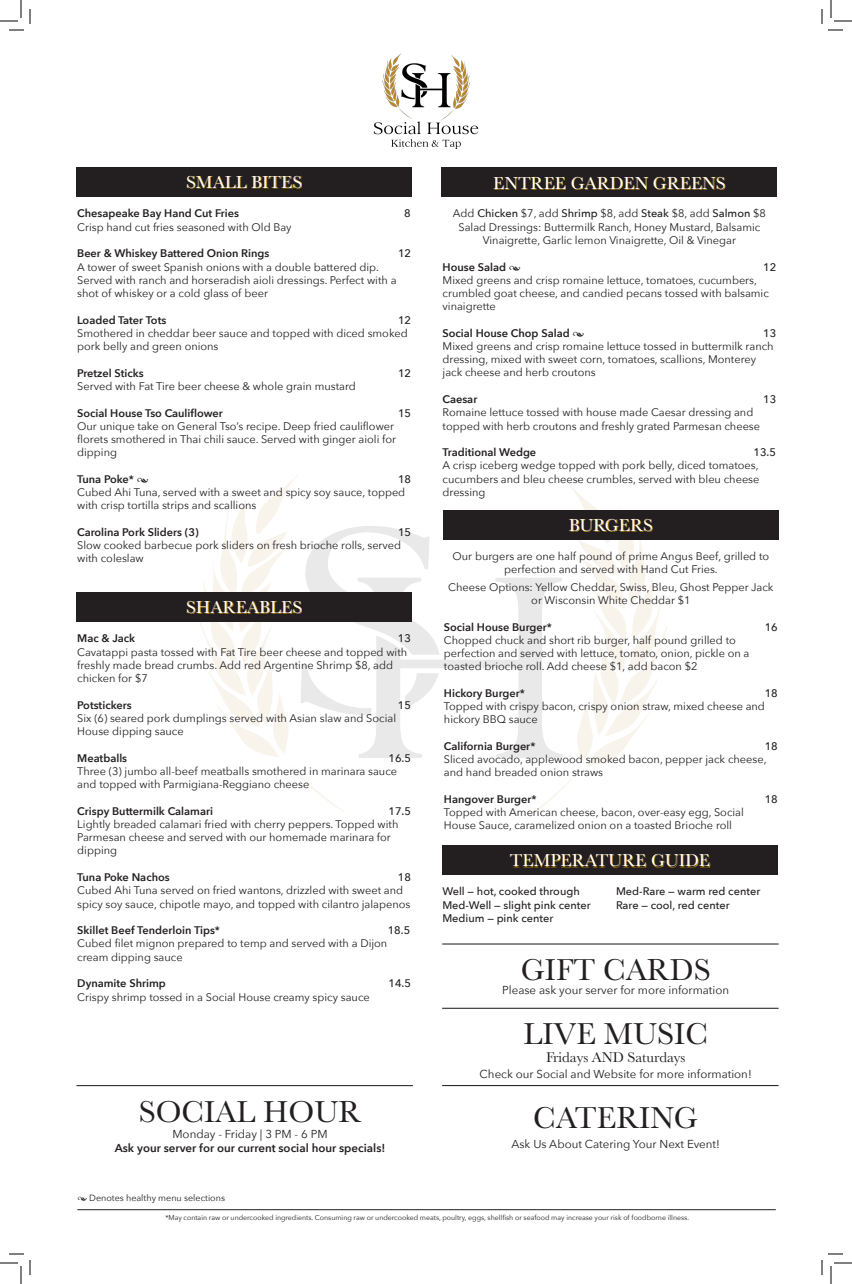
<style>
.page{position:relative;width:852px;height:1284px;background:#fff}
.page>*{position:absolute;margin:0;border:0;box-sizing:border-box;transform-origin:0 0}
.t1{font:31.4px "Baskerville";color:#231f20}
.t2{font:18px "Baskerville";color:#fff}
.t3{font:14.7px "Baskerville";color:#231f20}
.t4{font:11.5px "Avenir Next";color:#231f20}
.t5{font:600 11.5px "Avenir Next";color:#231f20}
.t6{font:11px/13.2px "Avenir Next";color:#231f20}
.t7{font:600 11px "Avenir Next";color:#231f20}
.t8{font:500 11px "Avenir Next";color:#231f20}
.t9{font:9px "Avenir Next";color:#231f20}
.t10{font:7px "Avenir Next";color:#231f20}
.s1{font-weight:500}
.s2{font-family:"Minion Pro";font-weight:400}
.s3{font-family:"Minion Pro";font-weight:700}
.s4{font-weight:400}
</style>
<div class="page">
<img style="left:199px;top:475px;width:515px;height:337px">
<div style="left:76px;top:167px;width:336px;height:29px;background:#231f20"></div>
<div style="left:76px;top:592px;width:336px;height:30px;background:#231f20"></div>
<svg style="left:188px;top:176px;width:114px;height:12px"></svg>
<svg style="left:188px;top:601px;width:114px;height:13px"></svg>
<img style="left:373px;top:54px;width:106px;height:94px">
<div style="left:443px;top:510px;width:336px;height:29px;background:#231f20"></div>
<svg style="left:570px;top:519px;width:83px;height:13px"></svg>
<div style="left:441px;top:167px;width:335px;height:29px;background:#231f20"></div>
<svg style="left:494px;top:177px;width:232px;height:13px"></svg>
<hr style="left:77px;top:1209px;width:699px;height:1px;background:#231f20">
<div style="left:442px;top:846px;width:336px;height:29px;background:#231f20"></div>
<svg style="left:511px;top:855px;width:199px;height:12px"></svg>
<hr style="left:442px;top:1008px;width:337px;height:1px;background:#231f20">
<hr style="left:442px;top:943px;width:337px;height:2px;background:#231f20">
<hr style="left:76px;top:1085px;width:337px;height:1px;background:#231f20">
<hr style="left:442px;top:1085px;width:337px;height:1px;background:#231f20">
<svg style="left:0;top:0;width:31px;height:31px"></svg>
<svg style="left:0;top:1253px;width:31px;height:31px"></svg>
<svg style="left:821px;top:0;width:31px;height:31px"></svg>
<svg style="left:821px;top:1253px;width:31px;height:31px"></svg>
<p class="t2" style="left:186px;top:170px;width:117px">SMALL BITES</p>
<p class="t7" style="left:77px;top:204px;width:163px">Chesapeake Bay Hand Cut Fries</p>
<p class="t8" style="left:404px;top:204px;width:8px">8</p>
<p class="t6" style="left:77px;top:220px;width:216px">Crisp hand cut fries seasoned with Old Bay</p>
<p class="t7" style="left:77px;top:244px;width:194px">Beer &amp; Whiskey Battered Onion Rings</p>
<p class="t8" style="left:398px;top:244px;width:15px">12</p>
<p class="t6" style="left:77px;top:260px;width:321px">A tower of sweet Spanish onions with a double battered dip.<br>Served with ranch and horseradish aioli dressings. Perfect with a shot of whiskey or a cold glass of beer</p>
<p class="t7" style="left:77px;top:310px;width:91px">Loaded Tater Tots</p>
<p class="t6" style="left:77px;top:313px;width:335px;text-indent:321px"><span class="s1">12<br></span>Smothered in cheddar beer sauce and topped with diced smoked pork belly and green onions</p>
<p class="t7" style="left:77px;top:364px;width:68px">Pretzel Sticks</p>
<p class="t8" style="left:398px;top:364px;width:15px">12</p>
<p class="t6" style="left:77px;top:379px;width:280px">Served with Fat Tire beer cheese &amp; whole grain mustard</p>
<p class="t7" style="left:77px;top:403px;width:147px">Social House Tso Cauliflower</p>
<p class="t8" style="left:398px;top:404px;width:15px">15</p>
<p class="t6" style="left:77px;top:419px;width:320px">Our unique take on General Tso’s recipe. Deep fried cauliflower florets smothered in Thai chili sauce. Served with ginger aioli for dipping</p>
<p class="t7" style="left:77px;top:470px;width:73px">Tuna Poke* <span class="s2">•</span></p>
<p class="t6" style="left:77px;top:472px;width:335px;text-indent:321px"><span class="s1">18<br></span>Cubed Ahi Tuna, served with a sweet and spicy soy sauce, topped with crisp tortilla strips and scallions</p>
<p class="t7" style="left:77px;top:523px;width:123px">Carolina Pork Sliders (3)</p>
<p class="t6" style="left:77px;top:525px;width:335px;text-indent:321px"><span class="s1">15<br></span>Slow cooked barbecue pork sliders on fresh brioche rolls, served with coleslaw</p>
<p class="t2" style="left:186px;top:595px;width:117px">SHAREABLES</p>
<p class="t7" style="left:77px;top:629px;width:59px">Mac &amp; Jack</p>
<p class="t6" style="left:77px;top:631px;width:335px;text-indent:321px"><span class="s1">13<br></span>Cavatappi pasta tossed with Fat Tire beer cheese and topped with freshly made bread crumbs. Add red Argentine Shrimp $8, add chicken for $7</p>
<p class="t7" style="left:77px;top:695px;width:56px">Potstickers</p>
<p class="t8" style="left:398px;top:695px;width:15px">15</p>
<p class="t6" style="left:77px;top:711px;width:320px">Six (6) seared pork dumplings served with Asian slaw and Social<br>House dipping sauce</p>
<p class="t7" style="left:77px;top:748px;width:51px">Meatballs</p>
<p class="t6" style="left:77px;top:751px;width:335px;text-indent:311px"><span class="s1">16.5<br></span>Three (3) jumbo all-beef meatballs smothered in marinara sauce and topped with Parmigiana-Reggiano cheese</p>
<p class="t7" style="left:77px;top:802px;width:137px">Crispy Buttermilk Calamari</p>
<p class="t6" style="left:77px;top:804px;width:335px;text-indent:311px"><span class="s1">17.5<br></span>Lightly breaded calamari fried with cherry peppers. Topped with Parmesan cheese and served with our homemade marinara for dipping</p>
<p class="t7" style="left:77px;top:868px;width:94px">Tuna Poke Nachos</p>
<p class="t6" style="left:77px;top:870px;width:335px;text-indent:321px"><span class="s1">18<br></span>Cubed Ahi Tuna served on fried wantons, drizzled with sweet and spicy soy sauce, chipotle mayo, and topped with cilantro jalapenos</p>
<p class="t7" style="left:77px;top:921px;width:144px">Skillet Beef Tenderloin Tips*</p>
<p class="t8" style="left:388px;top:921px;width:24px">18.5</p>
<p class="t6" style="left:77px;top:937px;width:311px">Cubed filet mignon prepared to temp and served with a Dijon cream dipping sauce</p>
<p class="t7" style="left:77px;top:974px;width:90px">Dynamite Shrimp</p>
<p class="t8" style="left:389px;top:974px;width:24px">14.5</p>
<p class="t6" style="left:77px;top:990px;width:294px">Crispy shrimp tossed in a Social House creamy spicy sauce</p>
<p class="t1" style="left:139px;top:1091px;width:224px">SOCIAL HOUR</p>
<p class="t4" style="left:172px;top:1125px;width:157px">Monday - Friday | 3 PM - 6 PM</p>
<p class="t5" style="left:115px;top:1138px;width:272px">Ask your server for our current social hour specials!</p>
<p class="t9" style="left:77px;top:1190px;width:149px"><span class="s3">•</span> Denotes healthy menu selections</p>
<p class="t2" style="left:493px;top:171px;width:234px">ENTREE GARDEN GREENS</p>
<p class="t8" style="left:453px;top:204px;width:315px"><span class="s4">Add</span> Chicken <span class="s4">$7, add</span> Shrimp <span class="s4">$8, add</span> Steak <span class="s4">$8, add</span> Salmon <span class="s4">$8</span></p>
<p class="t6" style="left:458px;top:220px;width:303px;text-align:center">Salad Dressings: Buttermilk Ranch, Honey Mustard, Balsamic<br>Vinaigrette, Garlic lemon Vinaigrette, Oil &amp; Vinegar</p>
<p class="t7" style="left:443px;top:257px;width:80px">House Salad <span class="s3">•</span></p>
<p class="t8" style="left:763px;top:257px;width:15px">12</p>
<p class="t6" style="left:443px;top:273px;width:328px">Mixed greens and crisp romaine lettuce, tomatoes, cucumbers, crumbled goat cheese, and candied pecans tossed with balsamic vinaigrette</p>
<p class="t7" style="left:443px;top:324px;width:143px">Social House Chop Salad <span class="s3">•</span></p>
<p class="t6" style="left:443px;top:326px;width:335px;text-indent:321px"><span class="s1">13<br></span>Mixed greens and crisp romaine lettuce tossed in buttermilk ranch dressing, mixed with sweet corn, tomatoes, scallions, Monterey jack cheese and herb croutons</p>
<p class="t7" style="left:443px;top:390px;width:36px">Caesar</p>
<p class="t8" style="left:763px;top:390px;width:15px">13</p>
<p class="t6" style="left:443px;top:406px;width:319px">Romaine lettuce tossed with house made Caesar dressing and topped with herb croutons and freshly grated Parmesan cheese</p>
<p class="t7" style="left:443px;top:443px;width:95px">Traditional Wedge</p>
<p class="t6" style="left:443px;top:445px;width:335px;text-indent:311px"><span class="s1">13.5<br></span>A crisp iceberg wedge topped with pork belly, diced tomatoes, cucumbers and bleu cheese crumbles, served with bleu cheese dressing</p>
<p class="t2" style="left:569px;top:514px;width:86px">BURGERS</p>
<p class="t6" style="left:453px;top:549px;width:318px;text-align:center">Our burgers are one half pound of prime Angus Beef, grilled to perfection and served with Hand Cut Fries.</p>
<p class="t6" style="left:448px;top:580px;width:327px;text-align:center">Cheese Options: Yellow Cheddar, Swiss, Bleu, Ghost Pepper Jack or Wisconsin White Cheddar $1</p>
<p class="t7" style="left:444px;top:617px;width:109px">Social House Burger*</p>
<p class="t8" style="left:765px;top:617px;width:15px">16</p>
<p class="t6" style="left:444px;top:633px;width:307px">Chopped chuck and short rib burger, half pound grilled to perfection and served with lettuce, tomato, onion, pickle on a toasted brioche roll. Add cheese $1, add bacon $2</p>
<p class="t7" style="left:444px;top:684px;width:82px">Hickory Burger*</p>
<p class="t6" style="left:444px;top:686px;width:335px;text-indent:321px"><span class="s1">18<br></span>Topped with crispy bacon, crispy onion straw, mixed cheese and hickory BBQ sauce</p>
<p class="t7" style="left:444px;top:737px;width:93px">California Burger*</p>
<p class="t6" style="left:444px;top:739px;width:335px;text-indent:321px"><span class="s1">18<br></span>Sliced avocado, applewood smoked bacon, pepper jack cheese, and hand breaded onion straws</p>
<p class="t7" style="left:444px;top:790px;width:94px">Hangover Burger*</p>
<p class="t8" style="left:765px;top:790px;width:15px">18</p>
<p class="t6" style="left:444px;top:805px;width:302px">Topped with American cheese, bacon, over-easy egg, Social<br>House Sauce, caramelized onion on a toasted Brioche roll</p>
<p class="t2" style="left:510px;top:849px;width:202px">TEMPERATURE GUIDE</p>
<p class="t8" style="left:442px;top:882px;width:139px">Well — hot, cooked through</p>
<p class="t8" style="left:442px;top:895px;width:150px">Med-Well — slight pink center</p>
<p class="t8" style="left:442px;top:909px;width:113px">Medium — pink center</p>
<p class="t8" style="left:616px;top:882px;width:146px">Med-Rare — warm red center</p>
<p class="t8" style="left:616px;top:895px;width:115px">Rare — cool, red center</p>
<p class="t1" style="left:521px;top:950px;width:192px">GIFT CARDS</p>
<p class="t4" style="left:502px;top:980px;width:228px">Please ask your server for more information</p>
<p class="t1" style="left:523px;top:1014px;width:186px">LIVE MUSIC</p>
<p class="t3" style="left:546px;top:1048px;width:141px">Fridays AND Saturdays</p>
<p class="t4" style="left:480px;top:1064px;width:274px">Check our Social and Website for more information!</p>
<p class="t1" style="left:533px;top:1098px;width:166px">CATERING</p>
<p class="t4" style="left:511px;top:1135px;width:210px">Ask Us About Catering Your Next Event!</p>
<p class="t10" style="left:165px;top:1212px;width:525px">*May contain raw or undercooked ingredients. Consuming raw or undercooked meats, poultry, eggs, shellfish or seafood may increase your risk of foodborne illness.</p>
</div>
